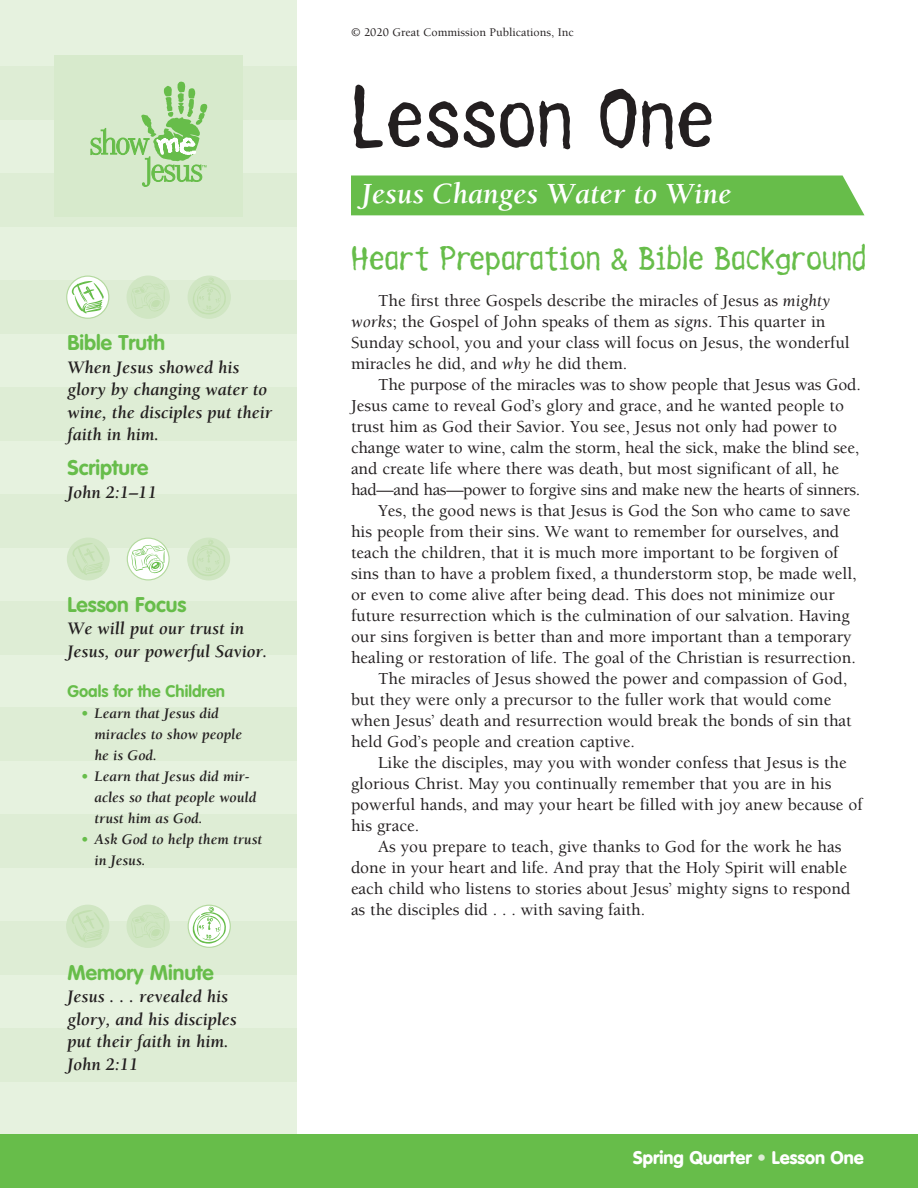
<style>
.page{position:relative;width:918px;height:1188px;background:#fff}
.page>*{position:absolute;margin:0;border:0;box-sizing:border-box;transform-origin:0 0}
.t1{font:81px "Cleanhouse";color:#231f20}
.t2{font:33px "Cleanhouse";color:#67bd4a}
.t3{font:italic 700 30px "Berkeley";color:#fff}
.t4{font:700 21px "VAG Rounded";color:#67bd4a}
.Main_sidebar_text{font:italic 700 18px/22.5px "Berkeley";color:#231f20}
.t5{font:900 18px "VAG Rounded";color:#fff}
.Body_Text{font:500 17.25px/21px "Berkeley";color:#231f20}
.t6{font:700 16.5px "VAG Rounded";color:#67bd4a}
.t7{font:italic 700 15px/21px "Berkeley";color:#231f20}
.Body_Text-2{font:500 12px "Berkeley";color:#231f20}
.s1{color:#67bd4a}
.s2{font-weight:400;font-style:italic}
.s3{color:#deedd5}
</style>
<div class="page">
<div style="left:0;top:0;width:297px;height:1177px;background:#e6f2df"></div>
<div style="left:0;top:67px;width:297px;height:53px;background:#deedd5"></div>
<div style="left:0;top:174px;width:297px;height:53px;background:#deedd5"></div>
<div style="left:0;top:280px;width:297px;height:54px;background:#deedd5"></div>
<div style="left:0;top:387px;width:297px;height:54px;background:#deedd5"></div>
<div style="left:0;top:494px;width:297px;height:53px;background:#deedd5"></div>
<div style="left:0;top:601px;width:297px;height:53px;background:#deedd5"></div>
<div style="left:0;top:708px;width:297px;height:53px;background:#deedd5"></div>
<div style="left:0;top:815px;width:297px;height:53px;background:#deedd5"></div>
<div style="left:0;top:921px;width:297px;height:54px;background:#deedd5"></div>
<div style="left:0;top:1028px;width:297px;height:54px;background:#deedd5"></div>
<div style="left:351px;top:176px;width:514px;height:39px;background:#67bd4a"></div>
<div style="left:54px;top:55px;width:189px;height:162px;background:#d7eacc"></div>
<svg style="left:90px;top:82px;width:118px;height:105px"></svg>
<svg style="left:67px;top:276px;width:42px;height:42px"></svg>
<div style="left:66px;top:276px;width:43px;height:43px;border:1px solid #b3d99e;border-radius:50%"></div>
<svg style="left:72px;top:280px;width:32px;height:33px"></svg>
<div style="left:127px;top:276px;width:42px;height:42px;background:#d0e6c3;border-radius:50%"></div>
<div style="left:127px;top:276px;width:43px;height:43px;border:1px solid #d0e6c3;border-radius:50%"></div>
<svg style="left:131px;top:283px;width:34px;height:29px"></svg>
<div style="left:188px;top:276px;width:42px;height:42px;background:#d0e6c3;border-radius:50%"></div>
<div style="left:188px;top:276px;width:43px;height:43px;border:1px solid #d0e6c3;border-radius:50%"></div>
<svg style="left:192px;top:278px;width:35px;height:36px"></svg>
<div style="left:67px;top:538px;width:42px;height:42px;background:#d0e6c3;border-radius:50%"></div>
<div style="left:67px;top:538px;width:43px;height:42px;border:1px solid #d0e6c3;border-radius:50%"></div>
<svg style="left:72px;top:542px;width:32px;height:33px"></svg>
<svg style="left:127px;top:538px;width:42px;height:42px"></svg>
<div style="left:127px;top:538px;width:43px;height:42px;border:1px solid #b3d99e;border-radius:50%"></div>
<svg style="left:131px;top:545px;width:34px;height:28px"></svg>
<div style="left:188px;top:538px;width:42px;height:42px;background:#d0e6c3;border-radius:50%"></div>
<div style="left:187px;top:538px;width:43px;height:42px;border:1px solid #d0e6c3;border-radius:50%"></div>
<svg style="left:191px;top:540px;width:35px;height:36px"></svg>
<div style="left:67px;top:905px;width:42px;height:42px;background:#d0e6c3;border-radius:50%"></div>
<div style="left:66px;top:905px;width:43px;height:43px;border:1px solid #d0e6c3;border-radius:50%"></div>
<svg style="left:72px;top:909px;width:32px;height:34px"></svg>
<div style="left:127px;top:905px;width:42px;height:42px;background:#d0e6c3;border-radius:50%"></div>
<div style="left:127px;top:905px;width:43px;height:43px;border:1px solid #d0e6c3;border-radius:50%"></div>
<svg style="left:131px;top:912px;width:34px;height:29px"></svg>
<svg style="left:188px;top:905px;width:42px;height:42px"></svg>
<div style="left:188px;top:905px;width:43px;height:43px;border:1px solid #b3d99e;border-radius:50%"></div>
<svg style="left:192px;top:907px;width:35px;height:37px"></svg>
<div style="left:0;top:1134px;width:918px;height:54px;background:#67bd4a"></div>
<p class="t4" style="left:68px;top:330px;width:99px">Bible Truth</p>
<p class="Main_sidebar_text" style="left:68px;top:356px;width:206px">When Jesus showed his glory by changing water to wine, the disciples put their faith in him.</p>
<p class="t4" style="left:68px;top:456px;width:82px">Scripture</p>
<p class="Main_sidebar_text" style="left:68px;top:481px;width:91px">John 2:1–11</p>
<p class="t4" style="left:68px;top:592px;width:121px">Lesson Focus</p>
<p class="Main_sidebar_text" style="left:68px;top:618px;width:201px">We will put our trust in<br>Jesus, our powerful Savior.</p>
<p class="t6" style="left:68px;top:682px;width:159px">Goals for the Children</p>
<p class="t7" style="left:95px;top:703px;width:149px;text-indent:-14px"><span class="s1">•</span> Learn that Jesus did miracles to show people he is God.</p>
<p class="t7" style="left:95px;top:766px;width:163px;text-indent:-14px"><span class="s1">•</span> Learn that Jesus did mir&shy;acles so that people would trust him as God.</p>
<p class="t7" style="left:95px;top:829px;width:169px;text-indent:-14px"><span class="s1">•</span> Ask God to help them trust in Jesus.</p>
<p class="t4" style="left:68px;top:960px;width:148px">Memory Minute</p>
<p class="Main_sidebar_text" style="left:68px;top:986px;width:171px">Jesus . . . revealed his glory, and his disciples put their faith in him.<br>John 2:11</p>
<p class="Body_Text-2" style="left:351px;top:26px;width:224px">© 2020 Great Commission Publications, Inc</p>
<p class="t1" style="left:351px;top:67px;width:365px">Lesson One</p>
<p class="t3" style="left:362px;top:178px;width:371px">Jesus Changes Water to Wine</p>
<p class="t2" style="left:351px;top:237px;width:517px">Heart Preparation &amp; Bible Background</p>
<p class="Body_Text" style="left:351px;top:290px;width:500px;text-indent:27px">The first three Gospels describe the miracles of Jesus as <span class="s2">mighty works</span>; the Gospel of John speaks of them as <span class="s2">signs</span>. This quarter in Sunday school, you and your class will focus on Jesus, the wonderful miracles he did, and <span class="s2">why</span> he did them.</p>
<p class="Body_Text" style="left:351px;top:374px;width:511px;text-indent:27px">The purpose of the miracles was to show people that Jesus was God.<br>Jesus came to reveal God’s glory and grace, and he wanted people to trust him as God their Savior. You see, Jesus not only had power to change water to wine, calm the storm, heal the sick, make the blind see, and create life where there was death, but most significant of all, he had—and has—power to forgive sins and make new the hearts of sinners.</p>
<p class="Body_Text" style="left:351px;top:500px;width:507px;text-indent:27px">Yes, the good news is that Jesus is God the Son who came to save his people from their sins. We want to remember for ourselves, and teach the children, that it is much more important to be forgiven of sins than to have a problem fixed, a thunderstorm stop, be made well, or even to come alive after being dead. This does not minimize our future resurrection which is the culmination of our salvation. Having our sins forgiven is better than and more important than a temporary healing or restoration of life. The goal of the Christian is resurrection.</p>
<p class="Body_Text" style="left:351px;top:668px;width:502px;text-indent:27px">The miracles of Jesus showed the power and compassion of God, but they were only a precursor to the fuller work that would come when Jesus’ death and resurrection would break the bonds of sin that held God’s people and creation captive.</p>
<p class="Body_Text" style="left:351px;top:752px;width:513px;text-indent:27px">Like the disciples, may you with wonder confess that Jesus is the glorious Christ. May you continually remember that you are in his powerful hands, and may your heart be filled with joy anew because of his grace.</p>
<p class="Body_Text" style="left:351px;top:836px;width:501px;text-indent:27px">As you prepare to teach, give thanks to God for the work he has done in your heart and life. And pray that the Holy Spirit will enable each child who listens to stories about Jesus’ mighty signs to respond as the disciples did . . . with saving faith.</p>
<p class="t5" style="left:633px;top:1147px;width:232px">Spring Quarter <span class="s3">•</span> Lesson One</p>
</div>
